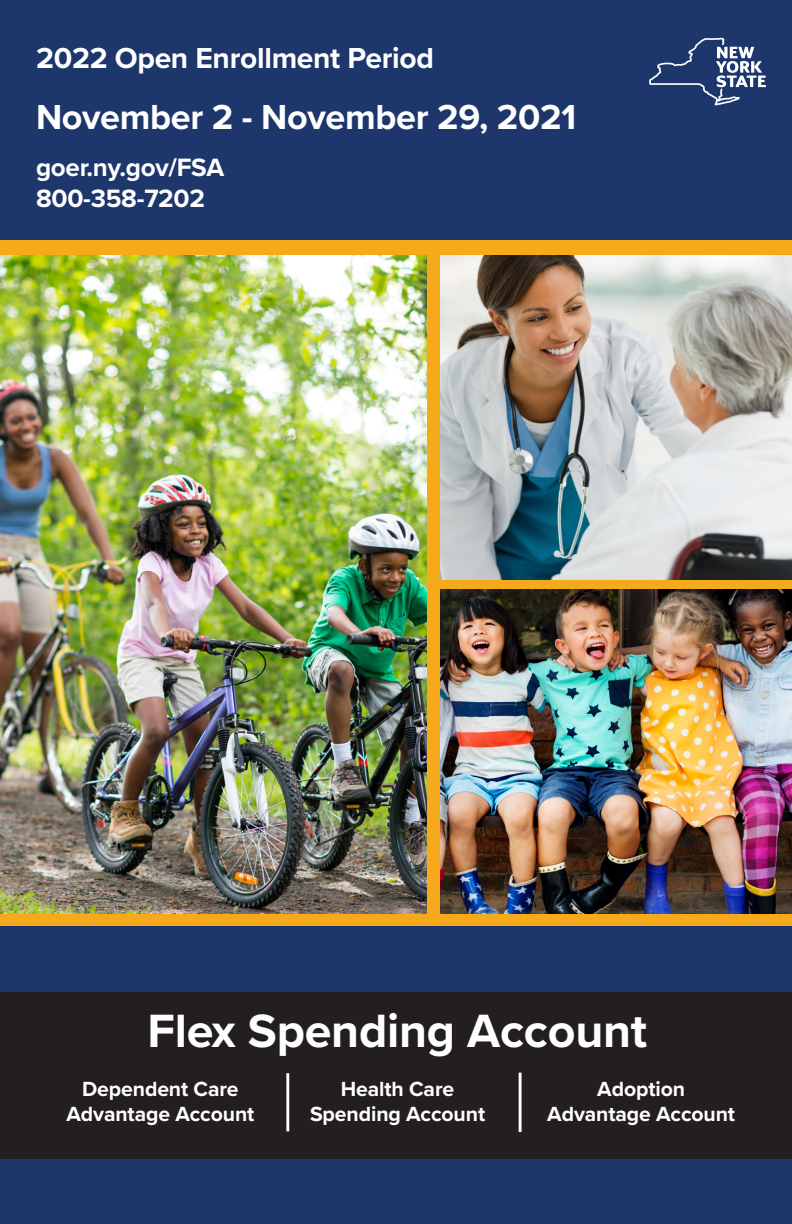
<style>
.page{position:relative;width:792px;height:1224px;background:#1d366c}
.page>*{position:absolute;margin:0;border:0;box-sizing:border-box;transform-origin:0 0}
.t1{font:700 48.4px "Proxima Nova";letter-spacing:-.005em;color:#fff}
.t2{font:700 36px "Proxima Nova";letter-spacing:-.01em;color:#fff}
.t3{font:700 30px "Proxima Nova";letter-spacing:-.01em;color:#fff}
.t4{font:700 26px "Proxima Nova";letter-spacing:-.01em;color:#fff}
.t5{font:700 21.2px/25.4px "Proxima Nova";letter-spacing:-.005em;color:#fff;text-align:center}
</style>
<div class="page">
<div style="left:0;top:992px;width:792px;height:167px;background:#231f20"></div>
<div style="left:0;top:241px;width:792px;height:685px;background:#f6aa1b"></div>
<img style="left:440px;top:589px;width:352px;height:324px">
<img style="left:0;top:256px;width:426px;height:658px">
<img style="left:440px;top:256px;width:352px;height:324px">
<hr style="left:519px;top:1073px;width:3px;height:59px;background:#fff">
<hr style="left:286px;top:1073px;width:3px;height:58px;background:#fff">
<svg style="left:649px;top:38px;width:117px;height:67px"></svg>
<p class="t3" style="left:36px;top:35px;width:400px">2022 Open Enrollment Period</p>
<p class="t2" style="left:36px;top:90px;width:542px">November 2 - November 29, 2021</p>
<p class="t4" style="left:36px;top:148px;width:190px">goer.ny.gov/FSA</p>
<p class="t4" style="left:36px;top:179px;width:171px">800-358-7202</p>
<p class="t1" style="left:147px;top:994px;width:501px">Flex Spending Account</p>
<p class="t5" style="left:67px;top:1076px;width:189px">Dependent Care<br>Advantage Account</p>
<p class="t5" style="left:341px;top:1076px;width:115px">Health Care</p>
<p class="t5" style="left:597px;top:1076px;width:89px">Adoption</p>
<p class="t5" style="left:547px;top:1101px;width:189px">Advantage Account</p>
<p class="t5" style="left:310px;top:1101px;width:177px">Spending Account</p>
</div>
